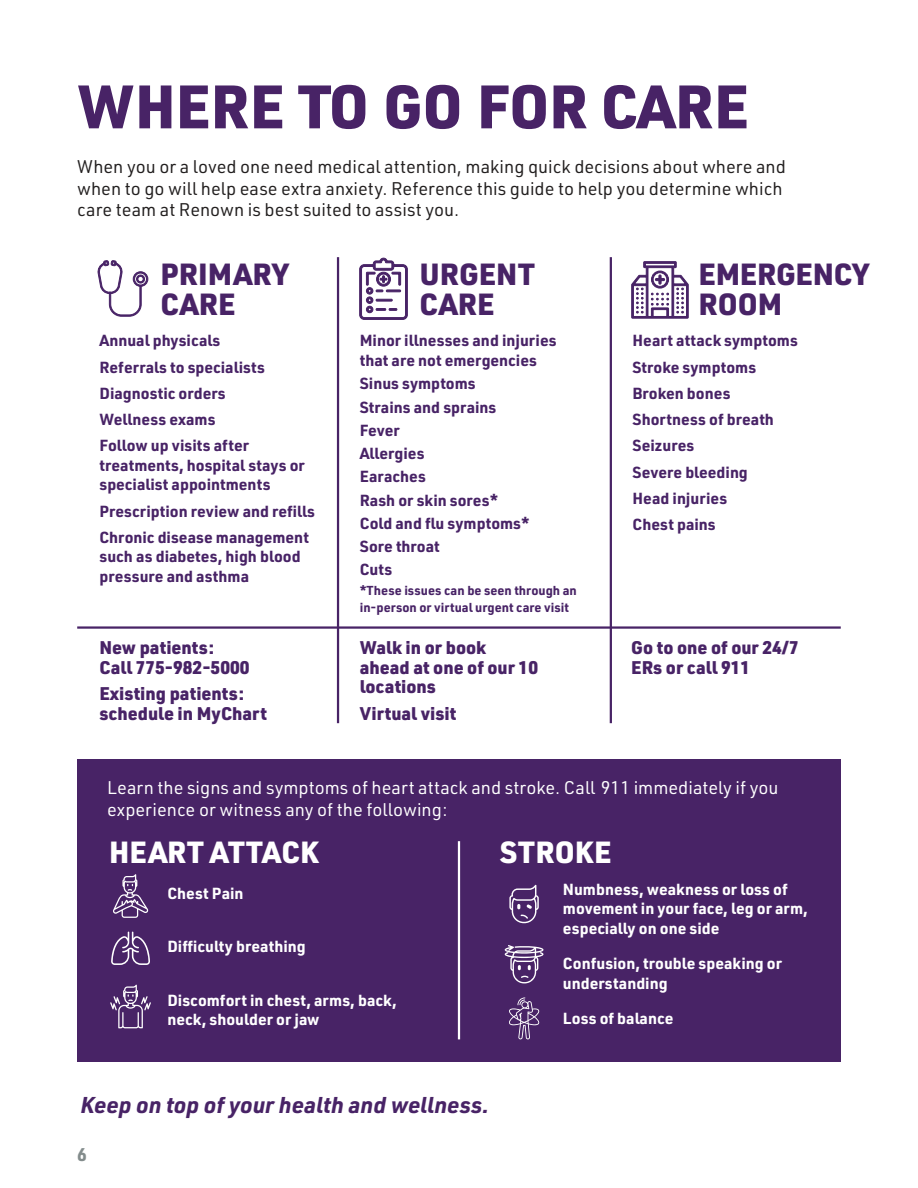
<style>
.page{position:relative;width:918px;height:1188px;background:#fff}
.page>*{position:absolute;margin:0;border:0;box-sizing:border-box;transform-origin:0 0}
.t1{font:900 60px "URWDIN";color:#482366}
.t2{font:900 30px/30px "URWDIN";color:#482366}
.t3{font:900 30px "URWDIN";letter-spacing:.01em;color:#fff}
.t4{font:italic 700 22.5px "URWDIN";color:#482366}
.t5{font:18px/21.6px "URWDIN";color:#221f1f}
.t6{font:900 18px/19.5px "URWDIN";color:#482366}
.t7{font:18px/21.6px "URWDIN";color:#fff}
.t8{font:700 18px "URWDIN";color:#838c8c}
.t9{font:700 15.75px/26.2px "URWDIN";color:#482366}
.t10{font:700 15.75px/19.5px "URWDIN";color:#fff}
.t11{font:700 12.75px/16.5px "URWDIN";color:#482366}
</style>
<div class="page">
<hr style="left:610px;top:257px;width:2px;height:466px;background:#482366">
<hr style="left:337px;top:257px;width:2px;height:466px;background:#482366">
<svg style="left:631px;top:261px;width:58px;height:58px"></svg>
<hr style="left:77px;top:626px;width:764px;height:3px;background:#482366">
<svg style="left:359px;top:258px;width:49px;height:62px"></svg>
<svg style="left:97px;top:260px;width:52px;height:57px"></svg>
<div style="left:77px;top:759px;width:764px;height:303px;background:#482366"></div>
<svg style="left:113px;top:874px;width:35px;height:44px"></svg>
<svg style="left:111px;top:932px;width:39px;height:33px"></svg>
<svg style="left:110px;top:985px;width:41px;height:43px"></svg>
<svg style="left:509px;top:885px;width:30px;height:38px"></svg>
<svg style="left:505px;top:945px;width:38px;height:38px"></svg>
<svg style="left:509px;top:997px;width:30px;height:42px"></svg>
<hr style="left:458px;top:841px;width:2px;height:198px;background:#fff">
<h1 class="t1" style="left:77px;top:84px;width:673px">WHERE TO GO FOR CARE</h1>
<p class="t5" style="left:77px;top:157px;width:710px">When you or a loved one need medical attention, making quick decisions about where and when to go will help ease extra anxiety. Reference this guide to help you determine which care team at Renown is best suited to assist you.</p>
<h2 class="t2" style="left:160px;top:262px;width:130px">PRIMARY<br>CARE</h2>
<p class="t9" style="left:100px;top:329px;width:167px">Annual physicals<br>Referrals to specialists<br>Diagnostic orders<br>Wellness exams<br>Follow up visits after</p>
<p class="t9" style="left:100px;top:457px;width:207px;line-height:19.5px">treatments, hospital stays or specialist appointments</p>
<p class="t9" style="left:100px;top:499px;width:217px">Prescription review and refills<br>Chronic disease management</p>
<p class="t9" style="left:100px;top:548px;width:203px;line-height:19.5px">such as diabetes, high blood pressure and asthma</p>
<p class="t6" style="left:99px;top:640px;width:152px">New patients:<br>Call 775-982-5000</p>
<p class="t6" style="left:99px;top:686px;width:169px">Existing patients: schedule in MyChart</p>
<h2 class="t2" style="left:419px;top:262px;width:117px">URGENT<br>CARE</h2>
<p class="t9" style="left:360px;top:332px;width:199px;line-height:19.5px">Minor illnesses and injuries that are not emergencies</p>
<p class="t9" style="left:360px;top:373px;width:171px;line-height:23.2px">Sinus symptoms<br>Strains and sprains<br>Fever<br>Allergies<br>Earaches<br>Rash or skin sores*<br>Cold and flu symptoms*<br>Sore throat<br>Cuts</p>
<p class="t11" style="left:360px;top:584px;width:219px">*These issues can be seen through an in-person or virtual urgent care visit</p>
<p class="t6" style="left:360px;top:640px;width:180px">Walk in or book ahead at one of our 10 locations</p>
<p class="t6" style="left:360px;top:705px;width:98px">Virtual visit</p>
<h2 class="t2" style="left:699px;top:262px;width:172px">EMERGENCY<br>ROOM</h2>
<p class="t9" style="left:633px;top:329px;width:167px">Heart attack symptoms<br>Stroke symptoms<br>Broken bones<br>Shortness of breath<br>Seizures<br>Severe bleeding<br>Head injuries<br>Chest pains</p>
<p class="t6" style="left:631px;top:640px;width:169px">Go to one of our 24/7<br>ERs or call 911</p>
<p class="t7" style="left:107px;top:779px;width:673px">Learn the signs and symptoms of heart attack and stroke. Call 911 immediately if you experience or witness any of the following:</p>
<h2 class="t3" style="left:500px;top:841px;width:113px">STROKE</h2>
<p class="t10" style="left:167px;top:885px;width:78px">Chest Pain</p>
<h2 class="t3" style="left:109px;top:841px;width:211px">HEART ATTACK</h2>
<p class="t10" style="left:563px;top:881px;width:247px">Numbness, weakness or loss of movement in your face, leg or arm, especially on one side</p>
<p class="t10" style="left:563px;top:955px;width:221px">Confusion, trouble speaking or understanding</p>
<p class="t10" style="left:563px;top:1010px;width:112px">Loss of balance</p>
<p class="t10" style="left:167px;top:938px;width:140px">Difficulty breathing</p>
<p class="t10" style="left:167px;top:992px;width:231px">Discomfort in chest, arms, back, neck, shoulder or jaw</p>
<h3 class="t4" style="left:81px;top:1096px;width:410px">Keep on top of your health and wellness.</h3>
<p class="t8" style="left:77px;top:1147px;width:11px">6</p>
</div>
